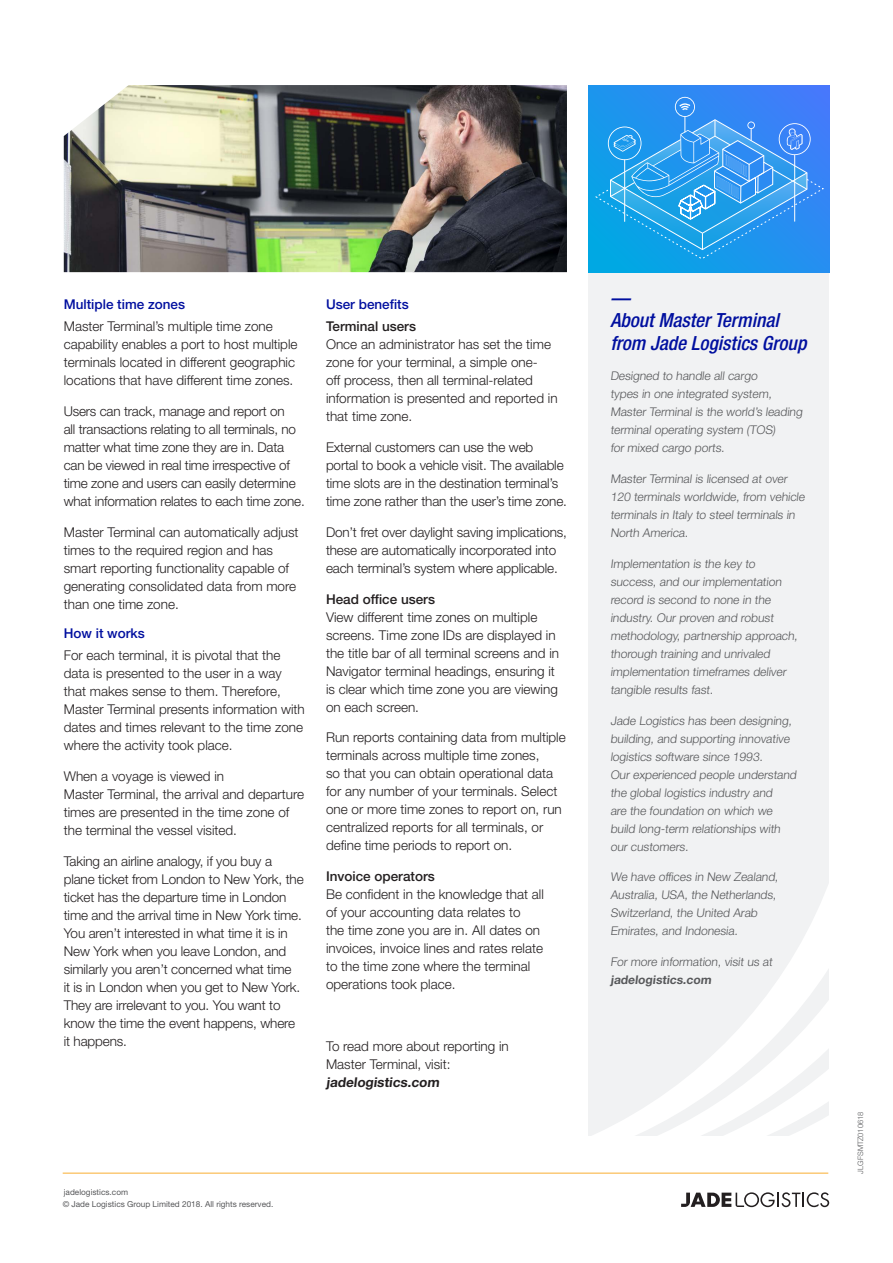
<style>
.page{position:relative;width:893px;height:1263px;background:#fff}
.page>*{position:absolute;margin:0;border:0;box-sizing:border-box;transform-origin:0 0}
.t1{font:italic 500 condensed 19.5px/22.5px "Helvetica Neue LT Std";color:#000f9f}
.Body_Text{font:300 13.5px/18px "Helvetica Neue LT Std";color:#231f20}
.Blue_Subheading{font:500 13.5px "Helvetica Neue LT Std";color:#000f9f}
.t2{font:300 12px/18px "Helvetica Neue LT Std";color:#57585a}
.t3{font:700 12px "Helvetica Neue LT Std";color:#57585a}
.t4{font:8.25px "Helvetica Neue LT Std";color:#57585a}
.t5{font:300 7.5px "Helvetica Neue LT Std";color:#57585a}
.s1{font-weight:500}
.s2{font-weight:700}
</style>
<div class="page">
<div style="left:588px;top:268px;width:241px;height:867px;background:#f1f2f3"></div>
<svg style="left:595px;top:885px;width:234px;height:250px"></svg>
<svg style="left:681px;top:1192px;width:148px;height:15px"></svg>
<hr style="left:63px;top:1173px;width:765px;height:1px;background:#f9ae32">
<svg style="left:588px;top:85px;width:241px;height:187px;background:#309bee"></svg>
<img style="left:64px;top:85px;width:503px;height:187px">
<p class="Blue_Subheading" style="left:64px;top:296px;width:123px">Multiple time zones</p>
<p class="Body_Text" style="left:64px;top:317px;width:235px">Master Terminal’s multiple time zone capability enables a port to host multiple terminals located in different geographic locations that have different time zones.</p>
<p class="Body_Text" style="left:64px;top:402px;width:242px">Users can track, manage and report on<br>all transactions relating to all terminals, no matter what time zone they are in. Data can be viewed in real time irrespective of time zone and users can easily determine what information relates to each time zone.</p>
<p class="Body_Text" style="left:64px;top:523px;width:236px">Master Terminal can automatically adjust times to the required region and has smart reporting functionality capable of generating consolidated data from more than one time zone.</p>
<p class="Blue_Subheading" style="left:64px;top:625px;width:83px">How it works</p>
<p class="Body_Text" style="left:64px;top:646px;width:242px">For each terminal, it is pivotal that the data is presented to the user in a way that makes sense to them. Therefore, Master Terminal presents information with dates and times relevant to the time zone where the activity took place.</p>
<p class="Body_Text" style="left:64px;top:767px;width:242px">When a voyage is viewed in<br>Master Terminal, the arrival and departure times are presented in the time zone of the terminal the vessel visited.</p>
<p class="Body_Text" style="left:64px;top:852px;width:241px">Taking an airline analogy, if you buy a plane ticket from London to New York, the ticket has the departure time in London time and the arrival time in New York time.<br>You aren’t interested in what time it is in New York when you leave London, and similarly you aren’t concerned what time<br>it is in London when you get to New York.<br>They are irrelevant to you. You want to know the time the event happens, where it happens.</p>
<p class="Blue_Subheading" style="left:326px;top:296px;width:84px">User benefits</p>
<p class="Body_Text" style="left:326px;top:317px;width:233px"><span class="s1">Terminal users<br></span>Once an administrator has set the time zone for your terminal, a simple one-<br>off process, then all terminal-related information is presented and reported in that time zone.</p>
<p class="Body_Text" style="left:326px;top:438px;width:242px">External customers can use the web portal to book a vehicle visit. The available time slots are in the destination terminal’s time zone rather than the user’s time zone.</p>
<p class="Body_Text" style="left:326px;top:523px;width:242px">Don’t fret over daylight saving implications, these are automatically incorporated into each terminal’s system where applicable.</p>
<p class="Body_Text" style="left:326px;top:589px;width:235px"><span class="s1">Head office users<br></span>View different time zones on multiple screens. Time zone IDs are displayed in the title bar of all terminal screens and in Navigator terminal headings, ensuring it is clear which time zone you are viewing on each screen.</p>
<p class="Body_Text" style="left:326px;top:728px;width:241px">Run reports containing data from multiple terminals across multiple time zones,<br>so that you can obtain operational data for any number of your terminals. Select one or more time zones to report on, run centralized reports for all terminals, or define time periods to report on.</p>
<p class="Body_Text" style="left:326px;top:867px;width:219px"><span class="s1">Invoice operators<br></span>Be confident in the knowledge that all of your accounting data relates to<br>the time zone you are in. All dates on invoices, invoice lines and rates relate to the time zone where the terminal operations took place.</p>
<p class="Body_Text" style="left:326px;top:1036px;width:184px">To read more about reporting in<br>Master Terminal, visit: <span class="s2">jadelogistics.com</span></p>
<p class="t4" style="left:64px;top:1187px;width:66px">jadelogistics.com</p>
<p class="t4" style="left:63px;top:1199px;width:212px">© Jade Logistics Group Limited 2018. All rights reserved.</p>
<h1 class="t1" style="left:610px;top:287px;width:197px">—<br>About Master Terminal from Jade Logistics Group</h1>
<p class="t2" style="left:610px;top:367px;width:195px">Designed to handle all cargo<br>types in one integrated system,<br>Master Terminal is the world’s leading terminal operating system (TOS)<br>for mixed cargo ports.</p>
<p class="t2" style="left:610px;top:469px;width:198px">Master Terminal is licensed at over<br>120 terminals worldwide, from vehicle terminals in Italy to steel terminals in<br>North America.</p>
<p class="t2" style="left:610px;top:554px;width:190px">Implementation is the key to success, and our implementation record is second to none in the industry. Our proven and robust methodology, partnership approach, thorough training and unrivaled implementation timeframes deliver tangible results fast.</p>
<p class="t2" style="left:610px;top:711px;width:189px">Jade Logistics has been designing, building, and supporting innovative logistics software since 1993.<br>Our experienced people understand the global logistics industry and<br>are the foundation on which we build long-term relationships with our customers.</p>
<p class="t2" style="left:610px;top:868px;width:171px">We have offices in New Zealand,<br>Australia, USA, the Netherlands,<br>Switzerland, the United Arab<br>Emirates, and Indonesia.</p>
<p class="t2" style="left:610px;top:952px;width:165px">For more information, visit us at</p>
<p class="t3" style="left:610px;top:972px;width:104px">jadelogistics.com</p>
<p class="t5" style="left:856px;top:1173px;width:63px;rotate:-90deg">JLGFSMTZ010618</p>
</div>
